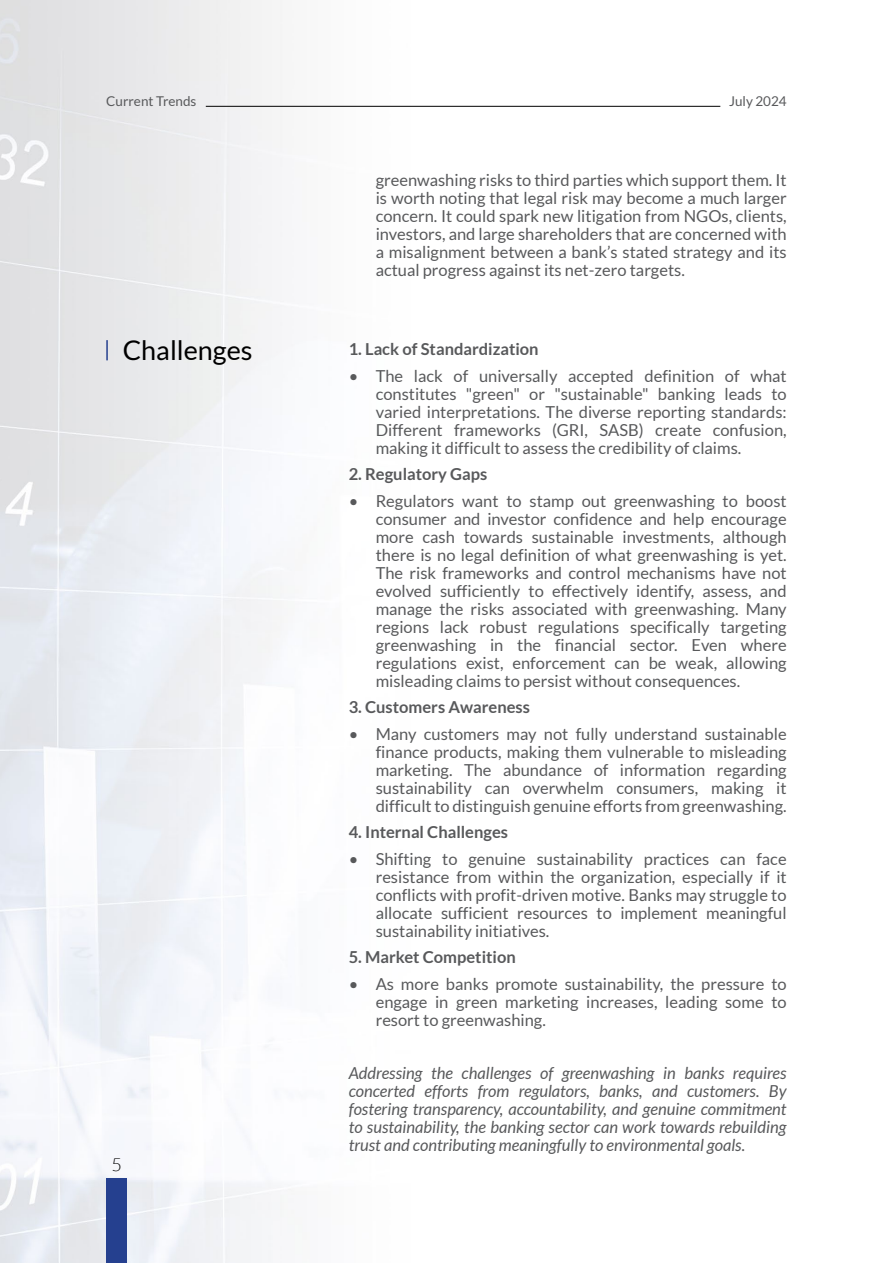
<style>
.page{position:relative;width:893px;height:1263px;background:#fff}
.page>*{position:absolute;margin:0;border:0;box-sizing:border-box;transform-origin:0 0}
.t1{font:27px "Lato";color:#000}
.t2{font:300 18px "Lato";color:#000}
.t3{font:16.5px/18px "Lato";color:#58595b;text-align:justify}
.t4{font:italic 16.5px/18px "Lato";color:#58595b;text-align:justify}
.t5{font:700 16.5px "Lato";color:#58595b}
.t6{font:13.5px "Lato";color:#58595b}
</style>
<div class="page">
<img style="left:0;top:0;width:721px;height:1263px">
<hr style="left:206px;top:106px;width:514px;height:1px;background:#000">
<div style="left:106px;top:1178px;width:21px;height:85px;background:#25408f"></div>
<hr style="left:106px;top:340px;width:2px;height:20px;background:#25408f">
<p class="t6" style="left:106px;top:94px;width:92px">Current Trends</p>
<p class="t6" style="left:729px;top:94px;width:59px">July 2024</p>
<h1 class="t1" style="left:123px;top:336px;width:131px">Challenges</h1>
<p class="t2" style="left:112px;top:1155px;width:12px">5</p>
<p class="t3" style="left:376px;top:170px;width:412px">greenwashing risks to third parties which support them. It is worth noting that legal risk may become a much larger concern. It could spark new litigation from NGOs, clients, investors, and large shareholders that are concerned with a misalignment between a bank’s stated strategy and its actual progress against its net-zero targets.</p>
<p class="t5" style="left:349px;top:340px;width:191px">1. Lack of Standardization</p>
<p class="t3" style="left:376px;top:366px;width:412px;text-indent:-27px">• The lack of universally accepted definition of what constitutes "green" or "sustainable" banking leads to varied interpretations. The diverse reporting standards:<br>Different frameworks (GRI, SASB) create confusion, making it difficult to assess the credibility of claims.</p>
<p class="t5" style="left:349px;top:465px;width:140px">2. Regulatory Gaps</p>
<p class="t3" style="left:376px;top:491px;width:412px;text-indent:-27px">• Regulators want to stamp out greenwashing to boost consumer and investor confidence and help encourage more cash towards sustainable investments, although there is no legal definition of what greenwashing is yet.<br>The risk frameworks and control mechanisms have not evolved sufficiently to effectively identify, assess, and manage the risks associated with greenwashing. Many regions lack robust regulations specifically targeting greenwashing in the financial sector. Even where regulations exist, enforcement can be weak, allowing misleading claims to persist without consequences.</p>
<p class="t5" style="left:349px;top:698px;width:183px">3. Customers Awareness</p>
<p class="t3" style="left:376px;top:724px;width:412px;text-indent:-27px">• Many customers may not fully understand sustainable finance products, making them vulnerable to misleading marketing. The abundance of information regarding sustainability can overwhelm consumers, making it difficult to distinguish genuine efforts from greenwashing.</p>
<p class="t5" style="left:349px;top:823px;width:161px">4. Internal Challenges</p>
<p class="t3" style="left:376px;top:849px;width:412px;text-indent:-27px">• Shifting to genuine sustainability practices can face resistance from within the organization, especially if it conflicts with profit-driven motive. Banks may struggle to allocate sufficient resources to implement meaningful sustainability initiatives.</p>
<p class="t5" style="left:349px;top:948px;width:169px">5. Market Competition</p>
<p class="t3" style="left:376px;top:974px;width:412px;text-indent:-27px">• As more banks promote sustainability, the pressure to engage in green marketing increases, leading some to resort to greenwashing.</p>
<p class="t4" style="left:349px;top:1064px;width:439px">Addressing the challenges of greenwashing in banks requires concerted efforts from regulators, banks, and customers. By fostering transparency, accountability, and genuine commitment to sustainability, the banking sector can work towards rebuilding trust and contributing meaningfully to environmental goals.</p>
</div>
